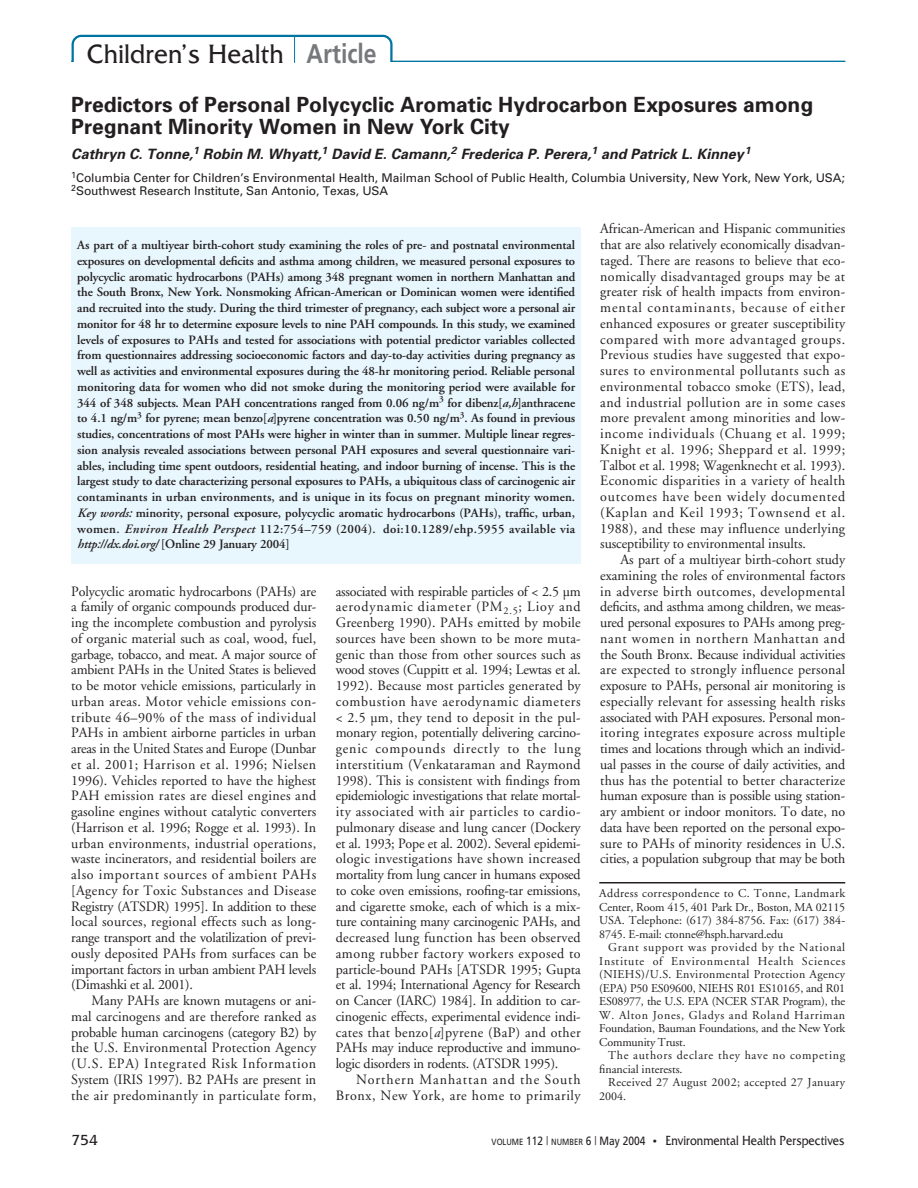
<style>
.page{position:relative;width:918px;height:1188px;background:#fff}
.page>*{position:absolute;margin:0;border:0;box-sizing:border-box;transform-origin:0 0}
.t1{font:27px "Friz Quadrata IT Cby BT";color:#231f20;scale:.95 1}
.t2{font:700 21px/22.5px "Univers";color:#231f20}
.t3{font:15px "Friz Quadrata IT Cby BT";color:#231f20}
.t4{font:14.25px/15.8px "Adobe Garamond";letter-spacing:-.005em;color:#231f20;text-align:justify}
.t5{font:italic 700 14.25px "Univers";color:#231f20}
.t6{font:14.25px/15.8px "Adobe Garamond";letter-spacing:.055em;color:#231f20;text-align:right}
.t7{font:13.5px "Friz Quadrata IT Cby BT";color:#231f20;scale:.85 1}
.t8{font:600 12.75px/15.8px "Adobe Garamond";letter-spacing:.03em;color:#231f20;text-align:justify}
.t9{font:12px/13.5px "Adobe Garamond";color:#231f20;text-align:justify}
.t10{font:12px/13.5px "Univers";letter-spacing:-.005em;color:#231f20}
.t11{font:12px/13.5px "Adobe Garamond";letter-spacing:.06em;color:#231f20}
.t12{font:12px/13.5px "Adobe Garamond";letter-spacing:.03em;color:#231f20}
.s1{font-family:"Frutiger";font-weight:700;color:#76787b}
.s2{font-style:italic}
.s3{font-family:"Frutiger";font-size:9px}
.s4{font-family:"Frutiger";font-size:12px}
.s5{font-family:"Frutiger";font-weight:300;font-size:12px}
.s6{font-size:10.5px}
</style>
<div class="page">
<hr style="left:71px;top:61px;width:774px;height:2px;background:#0074a1">
<svg style="left:72px;top:35px;width:321px;height:28px"></svg>
<hr style="left:599px;top:882px;width:246px;height:2px;background:#231f20">
<div style="left:71px;top:228px;width:510px;height:336px;background:#e8f6fd"></div>
<h1 class="t1" style="left:87px;top:44px;width:307px">Children’s Health <span class="s1">Article</span></h1>
<h2 class="t2" style="left:71px;top:95px;width:743px">Predictors of Personal Polycyclic Aromatic Hydrocarbon Exposures among<br>Pregnant Minority Women in New York City</h2>
<p class="t5" style="left:71px;top:149px;width:681px">Cathryn C. Tonne,<sup>1</sup> Robin M. Whyatt,<sup>1</sup> David E. Camann,<sup>2</sup> Frederica P. Perera,<sup>1</sup> and Patrick L. Kinney<sup>1</sup></p>
<p class="t10" style="left:71px;top:172px;width:775px"><sup>1</sup>Columbia Center for Children’s Environmental Health, Mailman School of Public Health, Columbia University, New York, New York, USA;<br><sup>2</sup>Southwest Research Institute, San Antonio, Texas, USA</p>
<p class="t8" style="left:77px;top:238px;width:500px">As part of a multiyear birth-cohort study examining the roles of pre- and postnatal environmental exposures on developmental deficits and asthma among children, we measured personal exposures to polycyclic aromatic hydrocarbons (PAHs) among 348 pregnant women in northern Manhattan and the South Bronx, New York. Nonsmoking African-American or Dominican women were identified and recruited into the study. During the third trimester of pregnancy, each subject wore a personal air monitor for 48 hr to determine exposure levels to nine PAH compounds. In this study, we examined levels of exposures to PAHs and tested for associations with potential predictor variables collected from questionnaires addressing socioeconomic factors and day-to-day activities during pregnancy as well as activities and environmental exposures during the 48-hr monitoring period. Reliable personal monitoring data for women who did not smoke during the monitoring period were available for 344 of 348 subjects. Mean PAH concentrations ranged from 0.06 ng/m<sup>3</sup> for dibenz[<span class="s2">a,h</span>]anthracene to 4.1 ng/m<sup>3</sup> for pyrene; mean benzo[<span class="s2">a</span>]pyrene concentration was 0.50 ng/m<sup>3</sup>. As found in previous studies, concentrations of most PAHs were higher in winter than in summer. Multiple linear regres&shy;sion analysis revealed associations between personal PAH exposures and several questionnaire vari&shy;ables, including time spent outdoors, residential heating, and indoor burning of incense. This is the largest study to date characterizing personal exposures to PAHs, a ubiquitous class of carcinogenic air contaminants in urban environments, and is unique in its focus on pregnant minority women.<br><span class="s2">Key words:</span> minority, personal exposure, polycyclic aromatic hydrocarbons (PAHs), traffic, urban, women. <span class="s2">Environ Health Perspect</span> 112:754–759 (2004). doi:10.1289/ehp.5955 available via <span class="s2">http://dx.doi.org/</span> [Online 29 January 2004]</p>
<p class="t4" style="left:71px;top:584px;width:247px">Polycyclic aromatic hydrocarbons (PAHs) are a family of organic compounds produced dur&shy;ing the incomplete combustion and pyrolysis of organic material such as coal, wood, fuel, garbage, tobacco, and meat. A major source of ambient PAHs in the United States is believed to be motor vehicle emissions, particularly in urban areas. Motor vehicle emissions con&shy;tribute 46–90% of the mass of individual PAHs in ambient airborne particles in urban areas in the United States and Europe (Dunbar et al. 2001; Harrison et al. 1996; Nielsen 1996). Vehicles reported to have the highest PAH emission rates are diesel engines and gasoline engines without catalytic converters (Harrison et al. 1996; Rogge et al. 1993). In urban environments, industrial operations, waste incinerators, and residential boilers are also important sources of ambient PAHs [Agency for Toxic Substances and Disease Registry (ATSDR) 1995]. In addition to these local sources, regional effects such as long&shy;range transport and the volatilization of previ&shy;ously deposited PAHs from surfaces can be important factors in urban ambient PAH levels (Dimashki et al. 2001).</p>
<p class="t4" style="left:71px;top:994px;width:247px;text-indent:20px">Many PAHs are known mutagens or ani&shy;mal carcinogens and are therefore ranked as probable human carcinogens (category B2) by the U.S. Environmental Protection Agency (U.S. EPA) Integrated Risk Information System (IRIS 1997). B2 PAHs are present in the air predominantly in particulate form,</p>
<p class="t4" style="left:336px;top:584px;width:247px">associated with respirable particles of &lt; 2.5 µm aerodynamic diameter (PM<sub>2.5</sub>; Lioy and Greenberg 1990). PAHs emitted by mobile sources have been shown to be more muta&shy;genic than those from other sources such as wood stoves (Cuppitt et al. 1994; Lewtas et al.<br>1992). Because most particles generated by combustion have aerodynamic diameters &lt; 2.5 µm, they tend to deposit in the pul&shy;monary region, potentially delivering carcino&shy;genic compounds directly to the lung interstitium (Venkataraman and Raymond 1998). This is consistent with findings from epidemiologic investigations that relate mortal&shy;ity associated with air particles to cardio&shy;pulmonary disease and lung cancer (Dockery et al. 1993; Pope et al. 2002). Several epidemi&shy;ologic investigations have shown increased mortality from lung cancer in humans exposed to coke oven emissions, roofing-tar emissions, and cigarette smoke, each of which is a mix&shy;ture containing many carcinogenic PAHs, and decreased lung function has been observed among rubber factory workers exposed to particle-bound PAHs [ATSDR 1995; Gupta et al. 1994; International Agency for Research on Cancer (IARC) 1984]. In addition to car&shy;cinogenic effects, experimental evidence indi&shy;cates that benzo[<span class="s2">a</span>]pyrene (BaP) and other PAHs may induce reproductive and immuno&shy;logic disorders in rodents. (ATSDR 1995).</p>
<p class="t6" style="left:336px;top:1073px;width:247px">Northern Manhattan and the South<br>Bronx, New York, are home to primarily</p>
<p class="t4" style="left:600px;top:222px;width:247px">African-American and Hispanic communities that are also relatively economically disadvan&shy;taged. There are reasons to believe that eco&shy;nomically disadvantaged groups may be at greater risk of health impacts from environ&shy;mental contaminants, because of either enhanced exposures or greater susceptibility compared with more advantaged groups.<br>Previous studies have suggested that expo&shy;sures to environmental pollutants such as environmental tobacco smoke (ETS), lead, and industrial pollution are in some cases more prevalent among minorities and low&shy;income individuals (Chuang et al. 1999; Knight et al. 1996; Sheppard et al. 1999; Talbot et al. 1998; Wagenknecht et al. 1993).<br>Economic disparities in a variety of health outcomes have been widely documented (Kaplan and Keil 1993; Townsend et al.<br>1988), and these may influence underlying susceptibility to environmental insults.</p>
<p class="t4" style="left:600px;top:553px;width:247px;text-indent:20px">As part of a multiyear birth-cohort study examining the roles of environmental factors in adverse birth outcomes, developmental deficits, and asthma among children, we meas&shy;ured personal exposures to PAHs among preg&shy;nant women in northern Manhattan and the South Bronx. Because individual activities are expected to strongly influence personal exposure to PAHs, personal air monitoring is especially relevant for assessing health risks associated with PAH exposures. Personal mon&shy;itoring integrates exposure across multiple times and locations through which an individ&shy;ual passes in the course of daily activities, and thus has the potential to better characterize human exposure than is possible using station&shy;ary ambient or indoor monitors. To date, no data have been reported on the personal expo&shy;sure to PAHs of minority residences in U.S. cities, a population subgroup that may be both</p>
<p class="t9" style="left:599px;top:888px;width:248px">Address correspondence to C. Tonne, Landmark Center, Room 415, 401 Park Dr., Boston, MA 02115<br>USA. Telephone: (617) 384-8756. Fax: (617) 384- 8745. E-mail: ctonne@hsph.harvard.edu</p>
<p class="t9" style="left:599px;top:942px;width:248px;text-indent:9px">Grant support was provided by the National Institute of Environmental Health Sciences (NIEHS)/U.S. Environmental Protection Agency (EPA) P50 ES09600, NIEHS R01 ES10165, and R01<br>ES08977, the U.S. EPA (NCER STAR Program), the W. Alton Jones, Gladys and Roland Harriman Foundation, Bauman Foundations, and the New York Community Trust.</p>
<p class="t11" style="left:599px;top:1050px;width:248px;text-indent:9px">The authors declare they have no competing financial interests.</p>
<p class="t12" style="left:599px;top:1077px;width:247px;text-indent:9px">Received 27 August 2002; accepted 27 January<br>2004.</p>
<p class="t3" style="left:71px;top:1134px;width:28px">754</p>
<p class="t7" style="left:492px;top:1135px;width:417px"><span class="s3">VOLUME</span> <span class="s4">112</span> <span class="s5">|</span> <span class="s3">NUMBER</span> <span class="s4">6</span> <span class="s5">|</span> <span class="s4">May 2004</span> <span class="s6">•</span> Environmental Health Perspectives</p>
</div>
